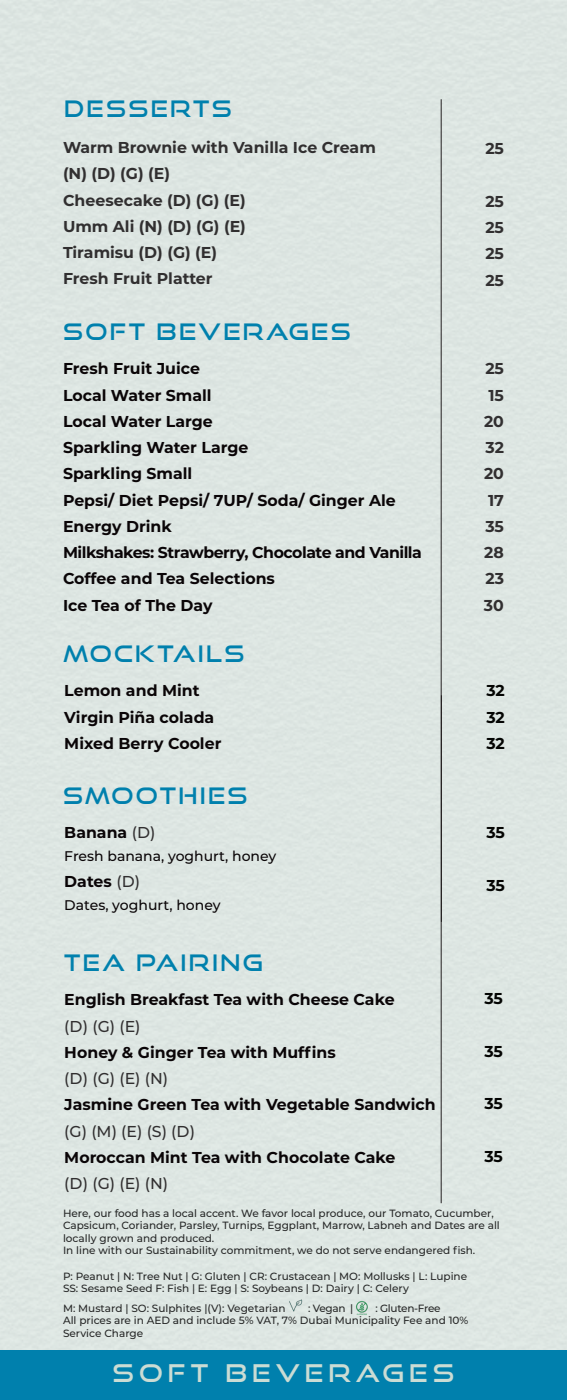
<style>
.page{position:relative;width:567px;height:1400px;background:#fff}
.page>*{position:absolute;margin:0;border:0;box-sizing:border-box;transform-origin:0 0}
.t1{font:24.5px "Good Times Rg";letter-spacing:.2em;color:#cbdcd4}
.t2{font:22.75px "Good Times Rg";letter-spacing:.1em;color:#0080ad}
.t3{font:700 15.75px "Montserrat";color:#0a0507}
.t4{font:700 15.75px "Montserrat";color:#312f30}
.t5{font:500 15.75px "Montserrat";color:#312f30}
.t6{font:700 15.75px "Montserrat";letter-spacing:-.03em;color:#0a0507}
.t7{font:700 15.75px "Montserrat";letter-spacing:-.01em;color:#040503}
.t8{font:500 14px "Montserrat";color:#0a0507}
.t9{font:500 10.5px/12.6px "Montserrat";color:#262727}
.t10{font:500 10.5px "Montserrat";letter-spacing:-.03em;color:#262727}
.s1{font-weight:500;color:#312f30}
</style>
<div class="page">
<div style="left:0;top:1350px;width:567px;height:49px;background:#0080ad"></div>
<hr style="left:441px;top:99px;width:1px;height:1104px;background:#231f20">
<img style="left:288px;top:1299px;width:15px;height:12px">
<img style="left:355px;top:1299px;width:14px;height:16px">
<p class="t2" style="left:64px;top:95px;width:169px">DESSERTS</p>
<p class="t4" style="left:63px;top:136px;width:314px">Warm Brownie with Vanilla Ice Cream</p>
<p class="t4" style="left:63px;top:162px;width:108px">(N) (D) (G) (E)</p>
<p class="t4" style="left:63px;top:188px;width:184px">Cheesecake (D) (G) (E)</p>
<p class="t4" style="left:63px;top:215px;width:184px">Umm Ali (N) (D) (G) (E)</p>
<p class="t4" style="left:63px;top:241px;width:156px">Tiramisu (D) (G) (E)</p>
<p class="t4" style="left:63px;top:267px;width:151px">Fresh Fruit Platter</p>
<p class="t2" style="left:63px;top:318px;width:289px">SOFT BEVERAGES</p>
<p class="t3" style="left:63px;top:357px;width:138px">Fresh Fruit Juice</p>
<p class="t3" style="left:63px;top:383px;width:150px">Local Water Small</p>
<p class="t3" style="left:63px;top:410px;width:151px">Local Water Large</p>
<p class="t3" style="left:63px;top:436px;width:187px">Sparkling Water Large</p>
<p class="t3" style="left:63px;top:462px;width:131px">Sparkling Small</p>
<p class="t3" style="left:63px;top:488px;width:334px">Pepsi/ Diet Pepsi/ 7UP/ Soda/ Ginger Ale</p>
<p class="t3" style="left:63px;top:515px;width:110px">Energy Drink</p>
<p class="t6" style="left:63px;top:541px;width:360px">Milkshakes: Strawberry, Chocolate and Vanilla</p>
<p class="t3" style="left:63px;top:567px;width:214px">Coffee and Tea Selections</p>
<p class="t3" style="left:63px;top:593px;width:151px">Ice Tea of The Day</p>
<p class="t2" style="left:63px;top:639px;width:183px">MOCKTAILS</p>
<p class="t3" style="left:64px;top:679px;width:137px">Lemon and Mint</p>
<p class="t3" style="left:64px;top:705px;width:152px">Virgin Piña colada</p>
<p class="t3" style="left:64px;top:732px;width:159px">Mixed Berry Cooler</p>
<p class="t2" style="left:63px;top:781px;width:186px">SMOOTHIES</p>
<p class="t3" style="left:64px;top:821px;width:93px">Banana <span class="s1">(D)</span></p>
<p class="t8" style="left:64px;top:846px;width:214px">Fresh banana, yoghurt, honey</p>
<p class="t3" style="left:64px;top:870px;width:77px">Dates <span class="s1">(D)</span></p>
<p class="t8" style="left:64px;top:895px;width:158px">Dates, yoghurt, honey</p>
<p class="t2" style="left:64px;top:948px;width:200px">TEA PAIRING</p>
<p class="t3" style="left:64px;top:988px;width:332px">English Breakfast Tea with Cheese Cake</p>
<p class="t5" style="left:64px;top:1015px;width:78px">(D) (G) (E)</p>
<p class="t3" style="left:64px;top:1041px;width:273px">Honey &amp; Ginger Tea with Muffins</p>
<p class="t5" style="left:64px;top:1067px;width:105px">(D) (G) (E) (N)</p>
<p class="t3" style="left:64px;top:1093px;width:373px">Jasmine Green Tea with Vegetable Sandwich</p>
<p class="t5" style="left:64px;top:1120px;width:132px">(G) (M) (E) (S) (D)</p>
<p class="t3" style="left:64px;top:1146px;width:333px">Moroccan Mint Tea with Chocolate Cake</p>
<p class="t5" style="left:64px;top:1172px;width:105px">(D) (G) (E) (N)</p>
<p class="t4" style="left:485px;top:137px;width:20px">25</p>
<p class="t4" style="left:485px;top:190px;width:20px">25</p>
<p class="t4" style="left:485px;top:216px;width:20px">25</p>
<p class="t4" style="left:485px;top:242px;width:20px">25</p>
<p class="t4" style="left:485px;top:268px;width:20px">25</p>
<p class="t4" style="left:485px;top:357px;width:20px">25</p>
<p class="t4" style="left:488px;top:383px;width:17px">15</p>
<p class="t4" style="left:484px;top:410px;width:21px">20</p>
<p class="t4" style="left:485px;top:436px;width:20px">32</p>
<p class="t4" style="left:484px;top:462px;width:21px">20</p>
<p class="t4" style="left:488px;top:488px;width:17px">17</p>
<p class="t4" style="left:485px;top:515px;width:20px">35</p>
<p class="t4" style="left:484px;top:541px;width:21px">28</p>
<p class="t4" style="left:485px;top:567px;width:20px">23</p>
<p class="t4" style="left:484px;top:593px;width:22px">30</p>
<p class="t7" style="left:486px;top:679px;width:20px">32</p>
<p class="t7" style="left:486px;top:705px;width:20px">32</p>
<p class="t7" style="left:486px;top:732px;width:20px">32</p>
<p class="t7" style="left:486px;top:821px;width:20px">35</p>
<p class="t7" style="left:486px;top:873px;width:20px">35</p>
<p class="t7" style="left:484px;top:987px;width:20px">35</p>
<p class="t7" style="left:484px;top:1039px;width:20px">35</p>
<p class="t7" style="left:484px;top:1092px;width:20px">35</p>
<p class="t7" style="left:484px;top:1144px;width:20px">35</p>
<p class="t9" style="left:63px;top:1206px;width:438px">Here, our food has a local accent. We favor local produce, our Tomato, Cucumber,<br>Capsicum, Coriander, Parsley, Turnips, Eggplant, Marrow, Labneh and Dates are all locally grown and produced.</p>
<p class="t9" style="left:63px;top:1243px;width:414px">In line with our Sustainability commitment, we do not serve endangered fish.</p>
<p class="t9" style="left:63px;top:1269px;width:406px">P: Peanut | N: Tree Nut | G: Gluten | CR: Crustacean | MO: Mollusks | L: Lupine</p>
<p class="t9" style="left:63px;top:1281px;width:347px">SS: Sesame Seed F: Fish | E: Egg | S: Soybeans | D: Dairy | C: Celery</p>
<p class="t9" style="left:63px;top:1301px;width:224px">M: Mustard | SO: Sulphites |(V): Vegetarian</p>
<p class="t9" style="left:308px;top:1301px;width:47px">: Vegan |</p>
<p class="t10" style="left:376px;top:1300px;width:66px">: Gluten-Free</p>
<p class="t9" style="left:63px;top:1313px;width:407px">All prices are in AED and include 5% VAT, 7% Dubai Municipality Fee and 10%<br>Service Charge</p>
<p class="t1" style="left:113px;top:1357px;width:343px">SOFT BEVERAGES</p>
</div>
